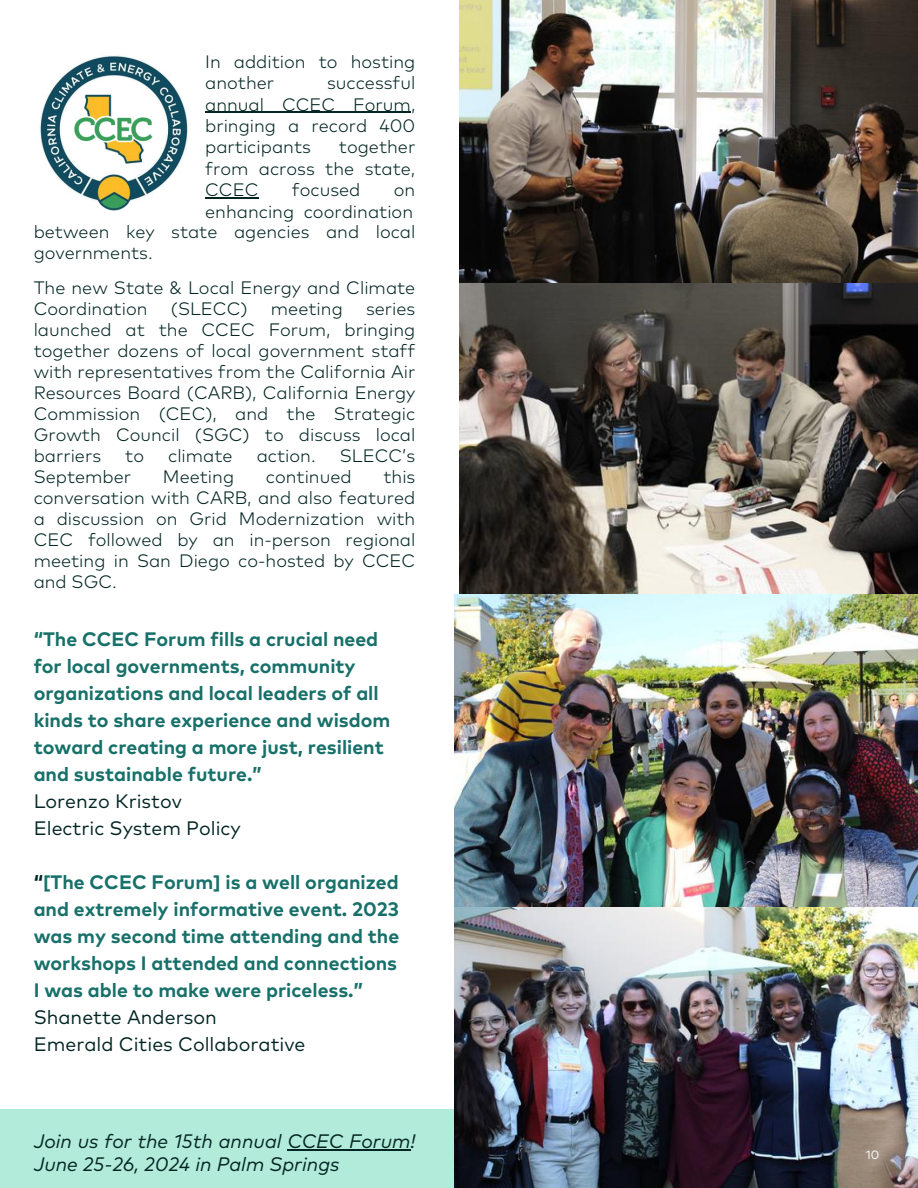
<style>
.page{position:relative;width:918px;height:1188px;background:#fff}
.page>*{position:absolute;margin:0;border:0;box-sizing:border-box;transform-origin:0 0}
.t1{font:700 19.5px/27px "Mark Pro";color:#177069}
.t2{font:19.5px/27px "Mark Pro";color:#032624}
.t3{font:italic 19.5px/22.5px "Mark Pro";color:#032624}
.t4{font:300 18px/21px "Mark Pro";color:#032624;text-align:justify}
.t5{font:12px "Mark Pro";color:#fefefe}
.s1{color:#032624}
</style>
<div class="page">
<div style="left:0;top:1109px;width:460px;height:79px;background:#b3ebda"></div>
<img style="left:455px;top:594px;width:463px;height:594px">
<img style="left:39px;top:55px;width:149px;height:156px">
<hr style="left:205px;top:112px;width:206px;height:1px;background:#032624">
<hr style="left:205px;top:197px;width:53px;height:1px;background:#032624">
<img style="left:459px;top:0;width:459px;height:594px">
<hr style="left:287px;top:1149px;width:123px;height:1px;background:#032624">
<p class="t4" style="left:205px;top:52px;width:212px">In addition to hosting another</p>
<p class="t4" style="left:205px;top:73px;width:212px;text-indent:122px">successful annual CCEC Forum, bringing a record 400 participants</p>
<p class="t4" style="left:205px;top:138px;width:212px;text-indent:134px">together from across the state, CCEC</p>
<p class="t4" style="left:292px;top:180px;width:70px">focused</p>
<p class="t4" style="left:205px;top:180px;width:212px;text-align:right">on<br>enhancing coordination</p>
<p class="t4" style="left:34px;top:222px;width:383px">between key state agencies and local governments.</p>
<p class="t4" style="left:34px;top:278px;width:383px">The new State &amp; Local Energy and Climate<br>Coordination</p>
<p class="t4" style="left:171px;top:299px;width:78px">(SLECC)</p>
<p class="t4" style="left:271px;top:299px;width:73px">meeting</p>
<p class="t4" style="left:34px;top:299px;width:383px;text-indent:332px">series launched at the CCEC Forum, bringing together dozens of local government staff with representatives from the California Air Resources Board (CARB), California Energy Commission (CEC), and the Strategic Growth Council (SGC) to discuss local barriers</p>
<p class="t4" style="left:125px;top:446px;width:20px">to</p>
<p class="t4" style="left:168px;top:446px;width:66px">climate</p>
<p class="t4" style="left:257px;top:446px;width:60px">action.</p>
<p class="t4" style="left:340px;top:446px;width:77px">SLECC’s</p>
<p class="t4" style="left:34px;top:467px;width:99px">September</p>
<p class="t4" style="left:163px;top:467px;width:73px">Meeting</p>
<p class="t4" style="left:266px;top:467px;width:87px">continued</p>
<p class="t4" style="left:34px;top:467px;width:383px;text-indent:350px">this conversation with CARB, and also featured a discussion on Grid Modernization with CEC followed by an in-person regional meeting in San Diego co-hosted by CCEC and SGC.</p>
<p class="t1" style="left:34px;top:626px;width:358px">“The CCEC Forum fills a crucial need for local governments, community organizations and local leaders of all kinds to share experience and wisdom toward creating a more just, resilient and sustainable future.”</p>
<p class="t2" style="left:34px;top:788px;width:209px">Lorenzo Kristov<br>Electric System Policy</p>
<p class="t1" style="left:34px;top:869px;width:367px;text-align:justify"><span class="s1">“</span>[The CCEC Forum] is a well organized and extremely informative event. 2023 was my second time attending and the workshops I attended and connections I was able to make were priceless.”</p>
<p class="t2" style="left:34px;top:1004px;width:273px">Shanette Anderson<br>Emerald Cities Collaborative</p>
<p class="t3" style="left:34px;top:1131px;width:383px">Join us for the 15th annual CCEC Forum!<br>June 25-26, 2024 in Palm Springs</p>
<p class="t5" style="left:866px;top:1150px;width:15px">10</p>
</div>
